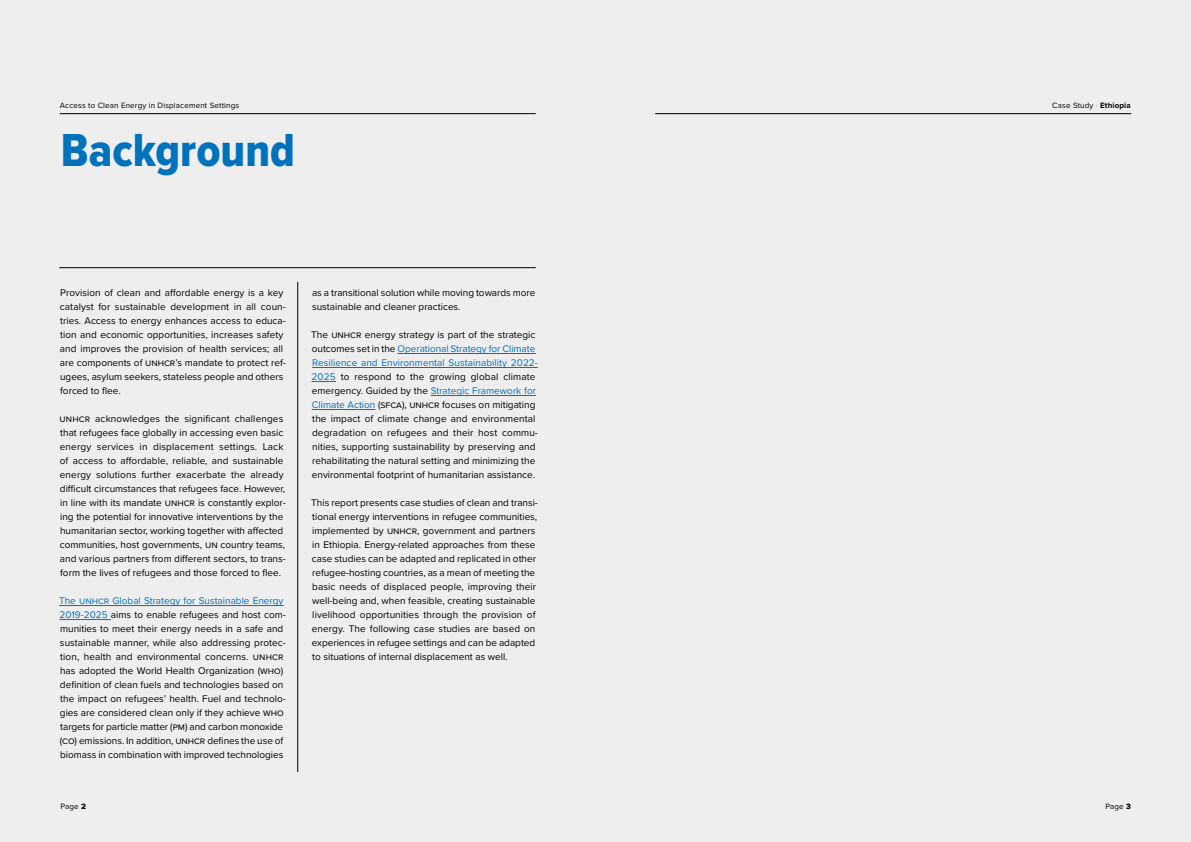
<style>
.page{position:relative;width:1191px;height:842px;background:#eee}
.page>*{position:absolute;margin:0;border:0;box-sizing:border-box;transform-origin:0 0}
.Large_Quote{font:48px "Proxima Nova Cond Extrabld";color:#0072bc}
.Paragraph_Text{font:10px/14px "Proxima Nova";color:#000}
.t1{font:8px "Proxima Nova";letter-spacing:.02em;color:#000}
.s1{color:#0072bc}
.s2{font-weight:300}
.s3{font-weight:700}
.s4{font-family:"Proxima Nova Extrabld"}
</style>
<div class="page">
<hr style="left:60px;top:113px;width:476px;height:1px;background:#000">
<hr style="left:655px;top:113px;width:476px;height:1px;background:#000">
<hr style="left:59px;top:605px;width:225px;height:1px;background:#0072bc">
<hr style="left:59px;top:619px;width:52px;height:1px;background:#0072bc">
<hr style="left:397px;top:353px;width:139px;height:1px;background:#0072bc">
<hr style="left:312px;top:367px;width:226px;height:1px;background:#0072bc">
<svg style="left:311px;top:381px;width:25px;height:1px"></svg>
<hr style="left:431px;top:395px;width:105px;height:1px;background:#0072bc">
<hr style="left:312px;top:409px;width:63px;height:1px;background:#0072bc">
<hr style="left:297px;top:282px;width:1px;height:490px;background:#000">
<hr style="left:59px;top:267px;width:477px;height:1px;background:#000">
<p class="t1" style="left:60px;top:99px;width:181px">Access to Clean Energy in Displacement Settings</p>
<p class="Large_Quote" style="left:61px;top:114px;width:235px">Background</p>
<p class="Paragraph_Text" style="left:60px;top:285px;width:227px">Provision of clean and affordable energy is a key catalyst for sustainable development in all coun&shy;tries. Access to energy enhances access to educa&shy;tion and economic opportunities, increases safety and improves the provision of health services; all are components of UNHCR’s mandate to protect ref&shy;ugees, asylum seekers, stateless people and others forced to flee.</p>
<p class="Paragraph_Text" style="left:60px;top:411px;width:228px">UNHCR acknowledges the significant challenges that refugees face globally in accessing even basic energy services in displacement settings. Lack of access to affordable, reliable, and sustainable energy solutions further exacerbate the already difficult circumstances that refugees face. However, in line with its mandate UNHCR is constantly explor&shy;ing the potential for innovative interventions by the humanitarian sector, working together with affected communities, host governments, UN country teams, and various partners from different sectors, to trans&shy;form the lives of refugees and those forced to flee.</p>
<p class="Paragraph_Text" style="left:59px;top:593px;width:228px"><span class="s1">The UNHCR Global Strategy for Sustainable Energy 2019-2025</span> aims to enable refugees and host com&shy;munities to meet their energy needs in a safe and sustainable manner, while also addressing protec&shy;tion, health and environmental concerns. UNHCR has adopted the World Health Organization (WHO) definition of clean fuels and technologies based on the impact on refugees’ health. Fuel and technolo&shy;gies are considered clean only if they achieve WHO targets for particle matter (PM) and carbon monoxide (CO) emissions. In addition, UNHCR defines the use of biomass in combination with improved technologies</p>
<p class="Paragraph_Text" style="left:312px;top:285px;width:225px">as a transitional solution while moving towards more sustainable and cleaner practices.</p>
<p class="Paragraph_Text" style="left:311px;top:327px;width:228px">The UNHCR energy strategy is part of the strategic outcomes set in the <span class="s1">Operational Strategy for Climate Resilience and Environmental Sustainability 2022- 2025</span> to respond to the growing global climate emergency. Guided by the <span class="s1">Strategic Framework for Climate Action</span> (SFCA), UNHCR focuses on mitigating the impact of climate change and environmental degradation on refugees and their host commu&shy;nities, supporting sustainability by preserving and rehabilitating the natural setting and minimizing the environmental footprint of humanitarian assistance.</p>
<p class="Paragraph_Text" style="left:311px;top:495px;width:228px">This report presents case studies of clean and transi&shy;tional energy interventions in refugee communities, implemented by UNHCR, government and partners in Ethiopia. Energy-related approaches from these case studies can be adapted and replicated in other refugee-hosting countries, as a mean of meeting the basic needs of displaced people, improving their well-being and, when feasible, creating sustainable livelihood opportunities through the provision of energy. The following case studies are based on experiences in refugee settings and can be adapted to situations of internal displacement as well.</p>
<p class="t1" style="left:1052px;top:99px;width:80px">Case Study <span class="s2">·</span> <span class="s3">Ethiopia</span></p>
<p class="t1" style="left:60px;top:801px;width:27px">Page <span class="s4">2</span></p>
<p class="t1" style="left:1105px;top:801px;width:27px">Page <span class="s4">3</span></p>
</div>
